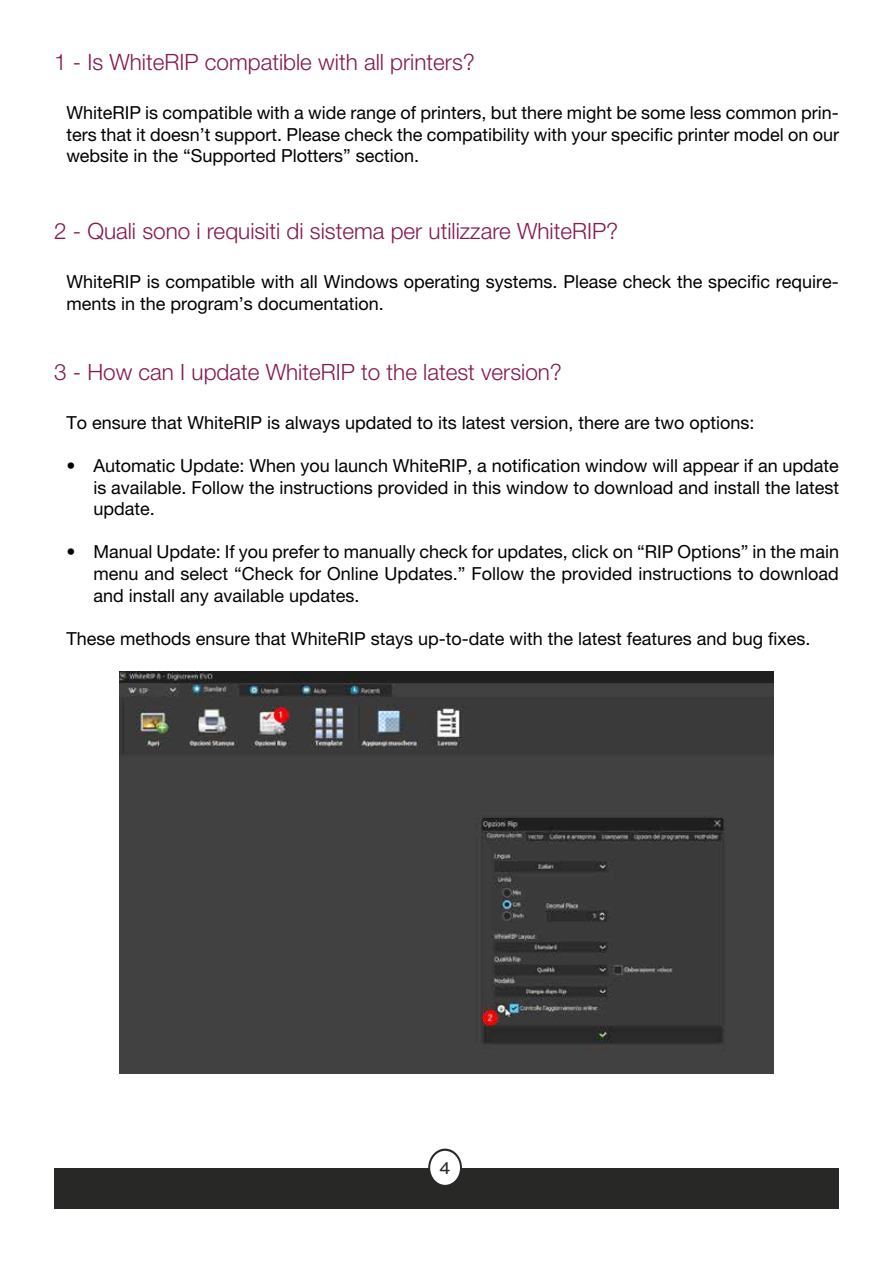
<style>
.page{position:relative;width:893px;height:1263px;background:#fff}
.page>*{position:absolute;margin:0;border:0;box-sizing:border-box;transform-origin:0 0}
.t1{font:300 22.5px "Helvetica Neue LT Pro";color:#841950}
.t2{font:18px/21.6px "Helvetica Neue LT Pro";color:#000;text-align:justify}
.t3{font:expanded 16.5px "Helvetica Neue LT Pro";color:#282827}
</style>
<div class="page">
<div style="left:54px;top:1168px;width:785px;height:41px;background:#282827"></div>
<svg style="left:428px;top:1148px;width:34px;height:39px"></svg>
<div style="left:430px;top:1151px;width:30px;height:34px;background:#fff;border-radius:50%"></div>
<img style="left:120px;top:672px;width:653px;height:402px">
<p class="t1" style="left:54px;top:48px;width:422px">1 - Is WhiteRIP compatible with all printers?</p>
<p class="t2" style="left:66px;top:102px;width:774px">WhiteRIP is compatible with a wide range of printers, but there might be some less common prin&shy;ters that it doesn’t support. Please check the compatibility with your specific printer model on our website in the “Supported Plotters” section.</p>
<p class="t1" style="left:54px;top:217px;width:566px">2 - Quali sono i requisiti di sistema per utilizzare WhiteRIP?</p>
<p class="t2" style="left:66px;top:271px;width:774px">WhiteRIP is compatible with all Windows operating systems. Please check the specific require&shy;ments in the program’s documentation.</p>
<p class="t1" style="left:54px;top:358px;width:510px">3 - How can I update WhiteRIP to the latest version?</p>
<p class="t2" style="left:66px;top:411px;width:690px">To ensure that WhiteRIP is always updated to its latest version, there are two options:</p>
<p class="t2" style="left:93px;top:454px;width:747px;text-indent:-27px">• Automatic Update: When you launch WhiteRIP, a notification window will appear if an update is available. Follow the instructions provided in this window to download and install the latest update.</p>
<p class="t2" style="left:93px;top:541px;width:747px;text-indent:-27px">• Manual Update: If you prefer to manually check for updates, click on “RIP Options” in the main menu and select “Check for Online Updates.” Follow the provided instructions to download and install any available updates.</p>
<p class="t2" style="left:66px;top:627px;width:746px">These methods ensure that WhiteRIP stays up-to-date with the latest features and bug fixes.</p>
<p class="t3" style="left:440px;top:1158px;width:13px">4</p>
</div>
